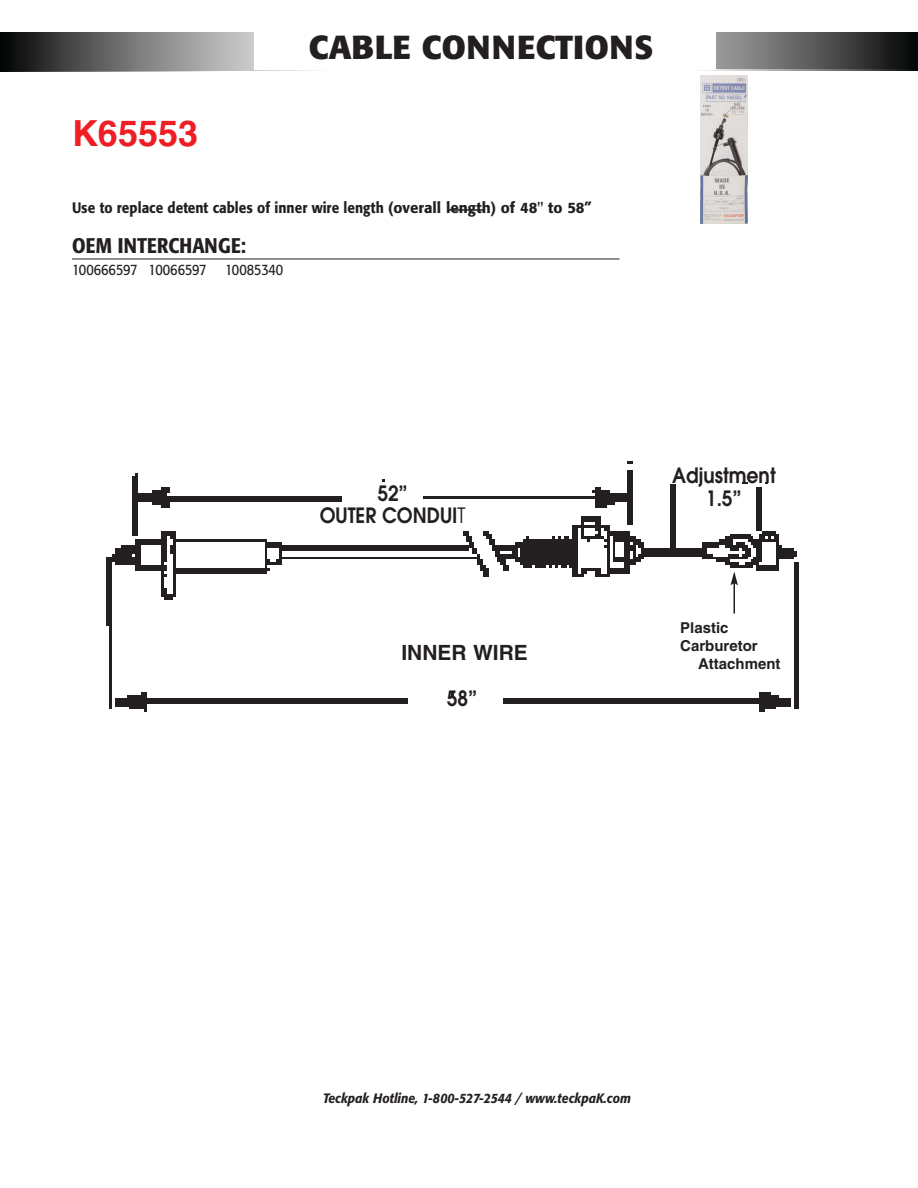
<style>
.page{position:relative;width:918px;height:1188px;background:#fff}
.page>*{position:absolute;margin:0;border:0;box-sizing:border-box;transform-origin:0 0}
.t1{font:700 36px "Helvetica";color:#ee1e24}
.t2{font:700 33px "Formata";letter-spacing:.01em;color:#231f20}
.t3{font:600 21px/22.5px "Avant Garde";color:#231f20;text-align:center;scale:.9 1}
.t4{font:500 condensed 21px "Formata";letter-spacing:.005em;color:#231f20}
.t5{font:700 21px "Helvetica";color:#231f20}
.t6{font:500 15px "Formata";color:#231f20;scale:.9 1}
.t7{font:700 15px "Helvetica";color:#231f20}
.t8{font:15px "Formata";color:#231f20;scale:.85 1}
.t9{font:italic 500 13.5px "Formata";color:#231f20;scale:.9 1}
.s1{font-weight:400}
</style>
<div class="page">
<img style="left:0;top:54px;width:219px;height:18px">
<img style="left:716px;top:69px;width:202px;height:1px">
<img style="left:1px;top:32px;width:253px;height:38px">
<img style="left:716px;top:32px;width:202px;height:37px">
<img style="left:106px;top:461px;width:693px;height:251px">
<div style="left:374px;top:644px;width:178px;height:44px;background:#fff"></div>
<hr style="left:72px;top:259px;width:548px;height:1px;background:#231f20">
<hr style="left:448px;top:209px;width:36px;height:2px;background:#231f20">
<div style="left:679px;top:621px;width:114px;height:55px;background:#fff"></div>
<hr style="left:734px;top:583px;width:1px;height:31px;background:#231f20">
<svg style="left:730px;top:572px;width:8px;height:13px"></svg>
<img style="left:701px;top:76px;width:47px;height:147px">
<h1 class="t1" style="left:72px;top:111px;width:128px">K65553</h1>
<h2 class="t2" style="left:309px;top:26px;width:346px">CABLE CONNECTIONS</h2>
<p class="t6" style="left:72px;top:199px;width:579px">Use to replace detent cables of inner wire length (overall length) of 48" to 58”</p>
<h3 class="t4" style="left:72px;top:233px;width:176px">OEM INTERCHANGE:</h3>
<p class="t8" style="left:72px;top:260px;width:250px">100666597 10066597 10085340</p>
<h3 class="t3" style="left:320px;top:481px;width:163px">52”<br>OUTER CONDUI<span class="s1">T</span></h3>
<h3 class="t5" style="left:401px;top:640px;width:128px">INNER WIRE</h3>
<h3 class="t3" style="left:447px;top:687px;width:35px">58”</h3>
<h3 class="t3" style="left:672px;top:464px;width:117px">Adjustment<br>1.5”</h3>
<p class="t7" style="left:680px;top:619px;width:50px">Plastic</p>
<p class="t7" style="left:680px;top:637px;width:79px">Carburetor</p>
<p class="t7" style="left:698px;top:655px;width:84px">Attachment</p>
<p class="t9" style="left:323px;top:1090px;width:344px">Teckpak Hotline, 1-800-527-2544 / www.teckpaK.com</p>
</div>
